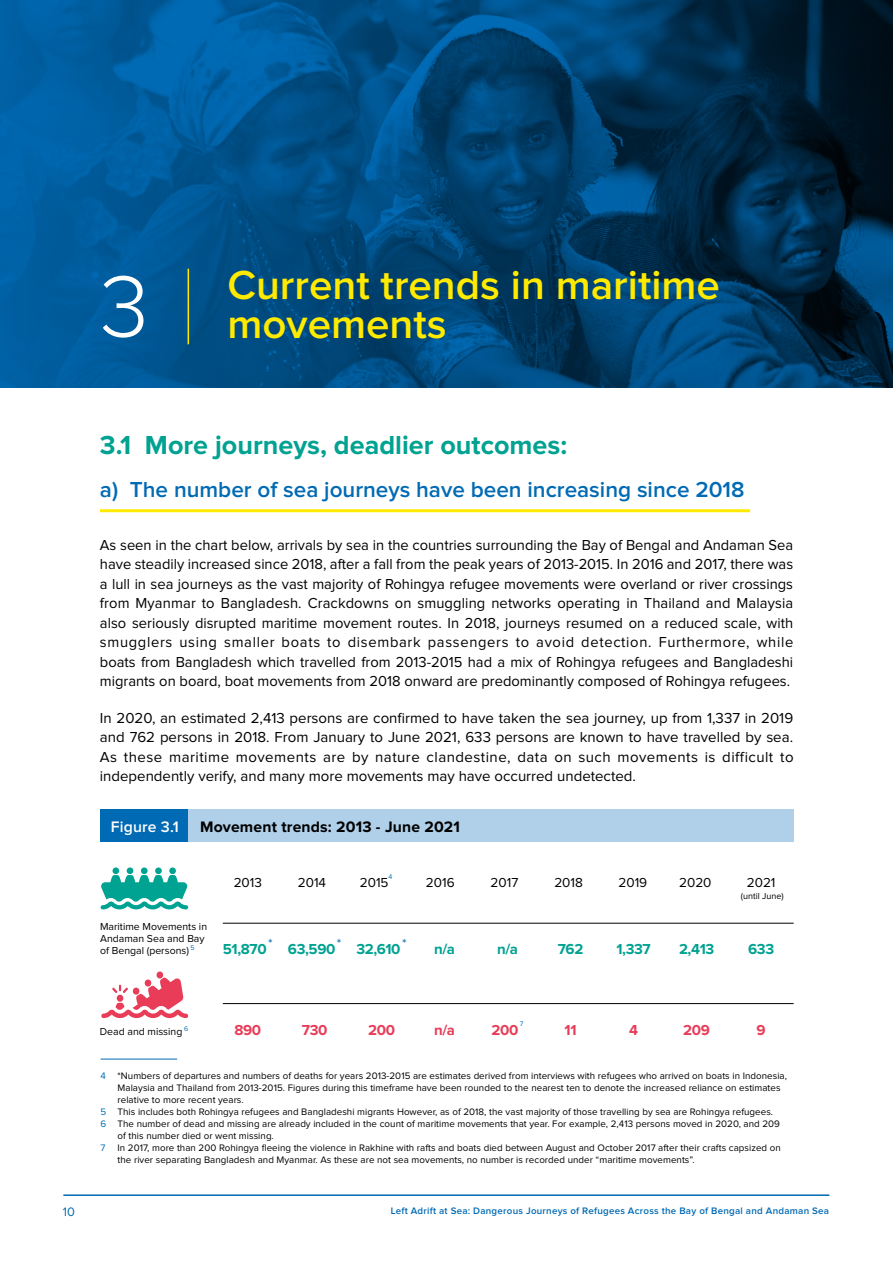
<style>
.page{position:relative;width:893px;height:1263px;background:#fff}
.page>*{position:absolute;margin:0;border:0;box-sizing:border-box;transform-origin:0 0}
.t1{font:600 42px/39px "Proxima Nova";color:#ffea00}
.t2{font:700 27px "Proxima Nova";color:#00a291}
.t3{font:600 22.5px "Proxima Nova";color:#006ab4}
.t4{font:700 15.75px "Proxima Nova";letter-spacing:.01em;color:#000}
.t5{font:600 15.75px "Proxima Nova";letter-spacing:.01em;color:#fff}
.t6{font:15px/19.5px "Proxima Nova";color:#000;text-align:justify}
.t7{font:700 15px "Proxima Nova";letter-spacing:-.025em;color:#00a291}
.t8{font:700 15px "Proxima Nova";letter-spacing:-.025em;color:#e83c58}
.t9{font:13.5px "Proxima Nova";color:#000}
.t10{font:12.75px "Proxima Nova";color:#006ab4}
.t11{font:10.5px/12px "Proxima Nova";color:#000}
.t12{font:9.75px "Proxima Nova";letter-spacing:.005em;color:#000}
.t13{font:600 9.75px "Proxima Nova";letter-spacing:.025em;color:#006ab4}
.t14{font:9px "Proxima Nova";color:#000}
.t15{font:6.9px "Proxima Nova";color:#006ab4}
.s1{font-weight:300;font-size:90px;color:#fff}
.s2{color:#006ab4}
</style>
<div class="page">
<hr style="left:63px;top:1194px;width:766px;height:2px;background:#006ab4">
<img style="left:0;top:0;width:893px;height:388px">
<hr style="left:188px;top:269px;width:1px;height:75px;background:#ffea00">
<hr style="left:100px;top:509px;width:650px;height:3px;background:#ffea00">
<div style="left:100px;top:809px;width:88px;height:33px;background:#006ab4"></div>
<div style="left:188px;top:809px;width:605px;height:33px;background:#b0d0e9"></div>
<hr style="left:101px;top:1059px;width:76px;height:1px;background:#006ab4">
<hr style="left:223px;top:923px;width:571px;height:1px;background:#000">
<hr style="left:223px;top:1003px;width:571px;height:1px;background:#000">
<div style="left:113px;top:867px;width:6px;height:7px;background:#00a291;border-radius:50%"></div>
<div style="left:127px;top:867px;width:6px;height:7px;background:#00a291;border-radius:50%"></div>
<div style="left:141px;top:867px;width:7px;height:7px;background:#00a291;border-radius:50%"></div>
<div style="left:155px;top:867px;width:7px;height:7px;background:#00a291;border-radius:50%"></div>
<div style="left:169px;top:867px;width:7px;height:7px;background:#00a291;border-radius:50%"></div>
<svg style="left:100px;top:875px;width:88px;height:34px"></svg>
<svg style="left:101px;top:971px;width:87px;height:47px"></svg>
<h1 class="t1" style="left:227px;top:267px;width:494px;text-indent:-128px"><span class="s1">3</span> Current trends in maritime movements</h1>
<h2 class="t2" style="left:100px;top:429px;width:469px">3.1 More journeys, deadlier outcomes:</h2>
<h3 class="t3" style="left:100px;top:479px;width:646px">a) The number of sea journeys have been increasing since 2018</h3>
<p class="t6" style="left:100px;top:535px;width:695px">As seen in the chart below, arrivals by sea in the countries surrounding the Bay of Bengal and Andaman Sea have steadily increased since 2018, after a fall from the peak years of 2013-2015. In 2016 and 2017, there was a lull in sea journeys as the vast majority of Rohingya refugee movements were overland or river crossings from Myanmar to Bangladesh. Crackdowns on smuggling networks operating in Thailand and Malaysia also seriously disrupted maritime movement routes. In 2018, journeys resumed on a reduced scale, with smugglers using smaller boats to disembark passengers to avoid detection. Furthermore, while boats from Bangladesh which travelled from 2013-2015 had a mix of Rohingya refugees and Bangladeshi migrants on board, boat movements from 2018 onward are predominantly composed of Rohingya refugees.</p>
<p class="t6" style="left:100px;top:708px;width:695px">In 2020, an estimated 2,413 persons are confirmed to have taken the sea journey, up from 1,337 in 2019 and 762 persons in 2018. From January to June 2021, 633 persons are known to have travelled by sea.<br>As these maritime movements are by nature clandestine, data on such movements is difficult to independently verify, and many more movements may have occurred undetected.</p>
<p class="t5" style="left:111px;top:819px;width:69px">Figure 3.1</p>
<p class="t4" style="left:200px;top:817px;width:261px">Movement trends: 2013 - June 2021</p>
<p class="t11" style="left:100px;top:921px;width:109px">Maritime Movements in<br>Andaman Sea and Bay of Bengal (persons) <sup>5</sup></p>
<p class="t15" style="left:389px;top:873px;width:5px">4</p>
<p class="t9" style="left:234px;top:877px;width:30px">2013</p>
<p class="t9" style="left:298px;top:877px;width:30px">2014</p>
<p class="t9" style="left:360px;top:877px;width:30px">2015</p>
<p class="t7" style="left:223px;top:941px;width:51px">51,870<sup>*</sup></p>
<p class="t7" style="left:288px;top:941px;width:55px">63,590<sup>*</sup></p>
<p class="t7" style="left:356px;top:941px;width:52px">32,610<sup>*</sup></p>
<p class="t9" style="left:426px;top:877px;width:30px">2016</p>
<p class="t9" style="left:491px;top:877px;width:29px">2017</p>
<p class="t9" style="left:554px;top:877px;width:30px">2018</p>
<p class="t9" style="left:618px;top:877px;width:30px">2019</p>
<p class="t9" style="left:679px;top:877px;width:34px">2020</p>
<p class="t9" style="left:747px;top:877px;width:30px">2021</p>
<p class="t14" style="left:741px;top:892px;width:44px">(until June)</p>
<p class="t7" style="left:434px;top:941px;width:23px">n/a</p>
<p class="t7" style="left:497px;top:941px;width:23px">n/a</p>
<p class="t7" style="left:558px;top:941px;width:27px">762</p>
<p class="t7" style="left:616px;top:941px;width:36px">1,337</p>
<p class="t7" style="left:679px;top:941px;width:37px">2,413</p>
<p class="t7" style="left:748px;top:941px;width:27px">633</p>
<p class="t15" style="left:520px;top:1021px;width:5px">7</p>
<p class="t8" style="left:434px;top:1021px;width:23px">n/a</p>
<p class="t8" style="left:757px;top:1021px;width:11px">9</p>
<p class="t12" style="left:101px;top:1071px;width:688px"><span class="s2">4</span> *Numbers of departures and numbers of deaths for years 2013-2015 are estimates derived from interviews with refugees who arrived on boats in Indonesia,</p>
<p class="t12" style="left:118px;top:1083px;width:664px">Malaysia and Thailand from 2013-2015. Figures during this timeframe have been rounded to the nearest ten to denote the increased reliance on estimates</p>
<p class="t12" style="left:118px;top:1095px;width:128px">relative to more recent years.</p>
<p class="t12" style="left:101px;top:1107px;width:674px"><span class="s2">5</span> This includes both Rohingya refugees and Bangladeshi migrants However, as of 2018, the vast majority of those travelling by sea are Rohingya refugees.</p>
<p class="t12" style="left:101px;top:1119px;width:681px"><span class="s2">6</span> The number of dead and missing are already included in the count of maritime movements that year. For example, 2,413 persons moved in 2020, and 209</p>
<p class="t12" style="left:118px;top:1131px;width:158px">of this number died or went missing.</p>
<p class="t12" style="left:101px;top:1143px;width:682px"><span class="s2">7</span> In 2017, more than 200 Rohingya fleeing the violence in Rakhine with rafts and boats died between August and October 2017 after their crafts capsized on</p>
<p class="t12" style="left:118px;top:1155px;width:579px">the river separating Bangladesh and Myanmar. As these are not sea movements, no number is recorded under “maritime movements”.</p>
<p class="t8" style="left:683px;top:1021px;width:28px">209</p>
<p class="t8" style="left:234px;top:1021px;width:28px">890</p>
<p class="t8" style="left:302px;top:1021px;width:27px">730</p>
<p class="t8" style="left:368px;top:1021px;width:28px">200</p>
<p class="t8" style="left:492px;top:1021px;width:28px">200</p>
<p class="t8" style="left:565px;top:1021px;width:13px">11</p>
<p class="t8" style="left:629px;top:1021px;width:10px">4</p>
<p class="t11" style="left:100px;top:1026px;width:90px">Dead and missing <sup>6</sup></p>
<p class="t10" style="left:63px;top:1206px;width:14px">10</p>
<p class="t13" style="left:391px;top:1206px;width:440px">Left Adrift at Sea: Dangerous Journeys of Refugees Across the Bay of Bengal and Andaman Sea</p>
</div>
